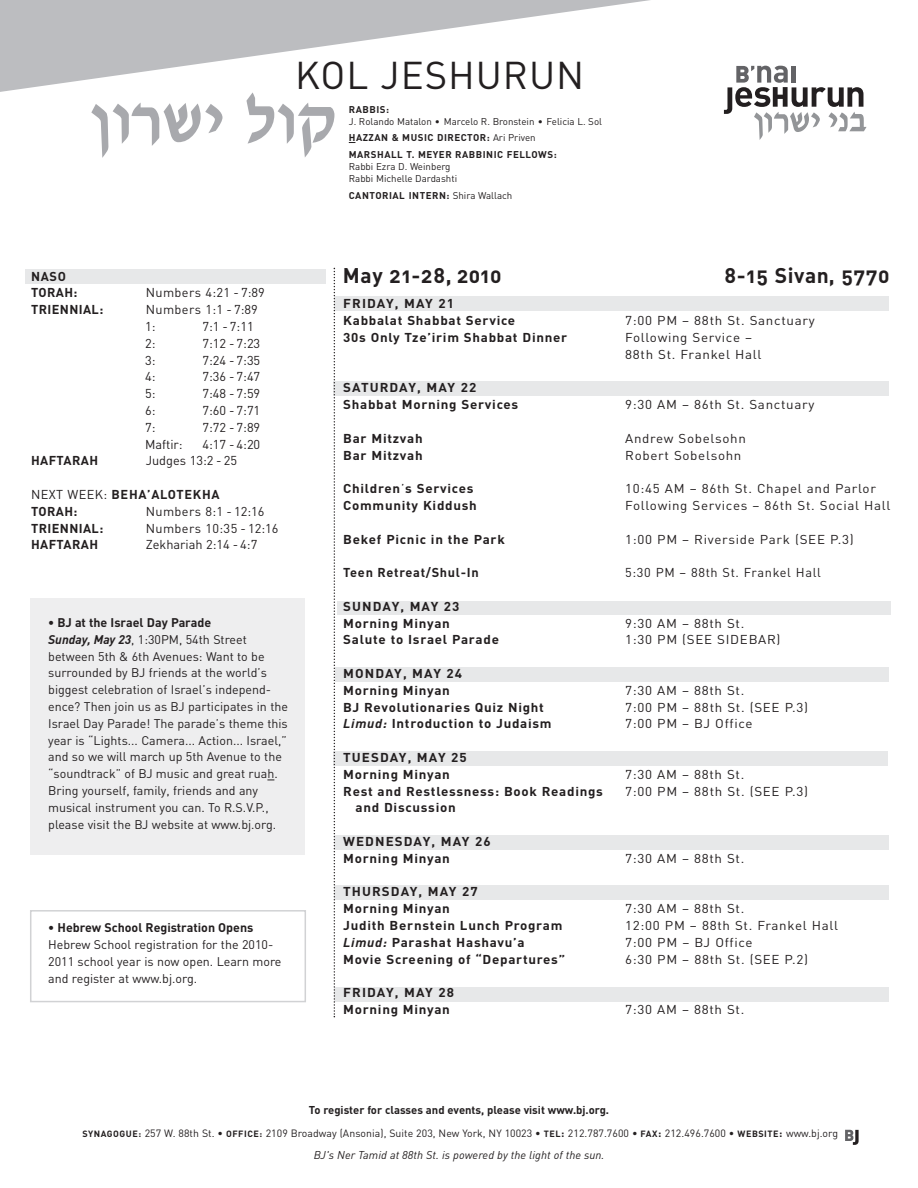
<style>
.page{position:relative;width:918px;height:1188px;background:#fff}
.page>*{position:absolute;margin:0;border:0;box-sizing:border-box;transform-origin:0 0}
.t1{font:69px "David D Bold";letter-spacing:.01em;color:#a8a9ad}
.t2{font:38.25px "DIN";letter-spacing:.025em;color:#231f20}
.t3{font:21px "DIN Bold Alternate";letter-spacing:.03em;color:#231f20}
.t4{font:700 12.75px/16.8px "DIN";letter-spacing:.055em;color:#231f20;scale:1.05 1}
.t5{font:12.75px/16.8px "DIN";letter-spacing:.05em;color:#231f20;scale:1.05 1}
.t6{font:12.75px "DIN";letter-spacing:.05em;color:#231f20}
.t7{font:12.75px/16.8px "DIN";letter-spacing:.03em;color:#231f20}
.t8{font:700 12.75px/16.8px "DIN";letter-spacing:.055em;color:#231f20}
.t9{font:12.75px "DIN";color:#231f20}
.t10{font:700 12.75px/16.8px "DIN";letter-spacing:.035em;color:#231f20}
.t11{font:700 12.75px "DIN";letter-spacing:.03em;color:#231f20}
.t12{font:12.45px/16.8px "DIN";color:#231f20}
.t13{font:700 12.45px "DIN";color:#231f20}
.t14{font:700 11.25px "DIN";color:#231f20}
.t15{font:italic 11.25px "DIN";letter-spacing:.005em;color:#231f20}
.t16{font:10.5px "DIN";letter-spacing:.005em;color:#231f20}
.t17{font:9.75px/16.5px "DIN";color:#231f20}
.t18{font:700 9.75px "DIN";letter-spacing:.055em;color:#231f20}
.s1{font-weight:700}
.s2{font-weight:400}
.s3{font-weight:700;font-style:italic}
.s4{font-style:italic}
.s5{font-weight:700;font-size:9px}
</style>
<div class="page">
<div style="left:30px;top:598px;width:274px;height:257px;background:#eeeeef"></div>
<div style="left:25px;top:269px;width:301px;height:15px;background:#e7e8e9"></div>
<div style="left:334px;top:297px;width:555px;height:14px;background:#e7e8e9"></div>
<div style="left:333px;top:752px;width:555px;height:14px;background:#e7e8e9"></div>
<div style="left:334px;top:836px;width:555px;height:14px;background:#e7e8e9"></div>
<div style="left:334px;top:885px;width:555px;height:14px;background:#e7e8e9"></div>
<div style="left:333px;top:381px;width:556px;height:14px;background:#e7e8e9"></div>
<div style="left:335px;top:668px;width:554px;height:14px;background:#e7e8e9"></div>
<div style="left:338px;top:601px;width:553px;height:14px;background:#e7e8e9"></div>
<div style="left:334px;top:987px;width:555px;height:14px;background:#e7e8e9"></div>
<svg style="left:0;top:0;width:650px;height:92px"></svg>
<svg style="left:724px;top:66px;width:143px;height:74px"></svg>
<svg style="left:845px;top:1130px;width:14px;height:15px"></svg>
<svg style="left:334px;top:268px;width:1px;height:749px"></svg>
<div style="left:30px;top:910px;width:276px;height:92px;border:2px solid #d1d2d4"></div>
<h2 class="t2" style="left:295px;top:54px;width:291px">KOL JESHURUN</h2>
<h1 class="t1" style="left:89px;top:86px;width:248px">IURAH KUE</h1>
<p class="t18" style="left:349px;top:104px;width:42px">RABBIS:</p>
<p class="t17" style="left:349px;top:113px;width:255px">J. Rolando Matalon • Marcelo R. Bronstein • Felicia L. Sol<br><span class="s1">HAZZAN &amp; MUSIC DIRECTOR:</span> Ari Priven<br><span class="s1">MARSHALL T. MEYER RABBINIC FELLOWS:</span></p>
<p class="t17" style="left:349px;top:160px;width:110px;line-height:12.6px">Rabbi Ezra D. Weinberg<br>Rabbi Michelle Dardashti</p>
<p class="t18" style="left:349px;top:190px;width:165px">CANTORIAL INTERN: <span class="s2">Shira Wallach</span></p>
<p class="t10" style="left:31px;top:268px;width:48px">NASO<br>TORAH:</p>
<p class="t7" style="left:146px;top:285px;width:121px">Numbers 4:21 - 7:89</p>
<p class="t11" style="left:31px;top:302px;width:74px">TRIENNIAL:</p>
<p class="t7" style="left:145px;top:301px;width:114px">Numbers 1:1 - 7:89<br>1:</p>
<p class="t6" style="left:202px;top:319px;width:53px">7:1 - 7:11</p>
<p class="t6" style="left:145px;top:336px;width:12px">2:</p>
<p class="t6" style="left:202px;top:336px;width:59px">7:12 - 7:23</p>
<p class="t6" style="left:145px;top:353px;width:12px">3:</p>
<p class="t6" style="left:202px;top:353px;width:59px">7:24 - 7:35</p>
<p class="t6" style="left:145px;top:370px;width:12px">4:</p>
<p class="t6" style="left:202px;top:370px;width:59px">7:36 - 7:47</p>
<p class="t6" style="left:145px;top:386px;width:12px">5:</p>
<p class="t6" style="left:202px;top:386px;width:59px">7:48 - 7:59</p>
<p class="t6" style="left:145px;top:403px;width:12px">6:</p>
<p class="t6" style="left:202px;top:403px;width:59px">7:60 - 7:71</p>
<p class="t6" style="left:145px;top:420px;width:12px">7:</p>
<p class="t6" style="left:202px;top:420px;width:59px">7:72 - 7:89</p>
<p class="t6" style="left:145px;top:437px;width:39px">Maftir:</p>
<p class="t6" style="left:202px;top:437px;width:59px">4:17 - 4:20</p>
<p class="t10" style="left:31px;top:453px;width:69px">HAFTARAH</p>
<p class="t9" style="left:146px;top:454px;width:93px">Judges 13:2 - 25</p>
<p class="t8" style="left:31px;top:486px;width:190px"><span class="s2">NEXT WEEK:</span> BEHA’ALOTEKHA<br>TORAH:</p>
<p class="t7" style="left:146px;top:503px;width:120px">Numbers 8:1 - 12:16</p>
<p class="t11" style="left:31px;top:521px;width:74px">TRIENNIAL:</p>
<p class="t7" style="left:146px;top:520px;width:134px">Numbers 10:35 - 12:16</p>
<p class="t10" style="left:31px;top:537px;width:69px">HAFTARAH</p>
<p class="t9" style="left:146px;top:538px;width:113px">Zekhariah 2:14 - 4:7</p>
<p class="t12" style="left:48px;top:614px;width:241px"><span class="s1">• BJ at the Israel Day Parade<br></span><span class="s3">Sunday, May 23</span>, 1:30PM, 54th Street between 5th &amp; 6th Avenues: Want to be surrounded by BJ friends at the world’s biggest celebration of Israel’s independ&shy;ence? Then join us as BJ participates in the Israel Day Parade! The parade’s theme this year is “Lights... Camera... Action... Israel,” and so we will march up 5th Avenue to the “soundtrack” of BJ music and great ruah.<br>Bring yourself, family, friends and any musical instrument you can. To R.S.V.P., please visit the BJ website at www.bj.org.</p>
<p class="t13" style="left:48px;top:921px;width:207px">• Hebrew School Registration Opens</p>
<p class="t12" style="left:48px;top:936px;width:235px">Hebrew School registration for the 2010-<br>2011 school year is now open. Learn more and register at www.bj.org.</p>
<h3 class="t3" style="left:343px;top:264px;width:160px">May 21-28, 2010</h3>
<h3 class="t3" style="left:725px;top:264px;width:167px">8-15 Sivan, 5770</h3>
<p class="t4" style="left:343px;top:296px;width:165px">FRIDAY, MAY 21<br>Kabbalat Shabbat Service</p>
<p class="t5" style="left:625px;top:312px;width:182px">7:00 PM – 88th St. Sanctuary</p>
<p class="t4" style="left:343px;top:329px;width:215px">30s Only Tze’irim Shabbat Dinner</p>
<p class="t5" style="left:625px;top:329px;width:131px">Following Service –<br>88th St. Frankel Hall</p>
<p class="t4" style="left:343px;top:380px;width:168px">SATURDAY, MAY 22<br>Shabbat Morning Services</p>
<p class="t5" style="left:625px;top:396px;width:182px">9:30 AM – 86th St. Sanctuary</p>
<p class="t4" style="left:343px;top:430px;width:77px">Bar Mitzvah</p>
<p class="t5" style="left:625px;top:430px;width:117px">Andrew Sobelsohn</p>
<p class="t4" style="left:343px;top:447px;width:77px">Bar Mitzvah</p>
<p class="t5" style="left:625px;top:447px;width:112px">Robert Sobelsohn</p>
<p class="t4" style="left:343px;top:480px;width:126px">Children<span class="s2">’</span>s Services</p>
<p class="t5" style="left:625px;top:480px;width:240px">10:45 AM – 86th St. Chapel and Parlor</p>
<p class="t4" style="left:343px;top:497px;width:129px">Community Kiddush</p>
<p class="t5" style="left:625px;top:497px;width:254px">Following Services – 86th St. Social Hall</p>
<p class="t4" style="left:343px;top:531px;width:155px">Bekef Picnic in the Park</p>
<p class="t5" style="left:625px;top:531px;width:219px">1:00 PM – Riverside Park (SEE P.3)</p>
<p class="t8" style="left:343px;top:564px;width:137px">Teen Retreat/Shul-In</p>
<p class="t6" style="left:625px;top:565px;width:197px">5:30 PM – 88th St. Frankel Hall</p>
<p class="t4" style="left:343px;top:598px;width:112px">SUNDAY, MAY 23<br>Morning Minyan</p>
<p class="t5" style="left:625px;top:615px;width:115px">9:30 AM – 88th St.</p>
<p class="t4" style="left:343px;top:632px;width:150px">Salute to Israel Parade</p>
<p class="t5" style="left:625px;top:632px;width:149px">1:30 PM (SEE SIDEBAR)</p>
<p class="t4" style="left:343px;top:665px;width:115px">MONDAY, MAY 24<br>Morning Minyan</p>
<p class="t5" style="left:625px;top:682px;width:115px">7:30 AM – 88th St.</p>
<p class="t4" style="left:343px;top:699px;width:193px">BJ Revolutionaries Quiz Night</p>
<p class="t5" style="left:625px;top:699px;width:176px">7:00 PM – 88th St. (SEE P.3)</p>
<p class="t4" style="left:343px;top:716px;width:200px"><span class="s4">Limud:</span> Introduction to Judaism</p>
<p class="t5" style="left:625px;top:716px;width:123px">7:00 PM – BJ Office</p>
<p class="t4" style="left:343px;top:749px;width:119px">TUESDAY, MAY 25<br>Morning Minyan</p>
<p class="t5" style="left:625px;top:766px;width:115px">7:30 AM – 88th St.</p>
<p class="t4" style="left:343px;top:783px;width:249px">Rest and Restlessness: Book Readings</p>
<p class="t5" style="left:625px;top:783px;width:176px">7:00 PM – 88th St. (SEE P.3)</p>
<p class="t4" style="left:356px;top:800px;width:97px">and Discussion</p>
<p class="t4" style="left:343px;top:833px;width:142px">WEDNESDAY, MAY 26<br>Morning Minyan</p>
<p class="t5" style="left:625px;top:850px;width:115px">7:30 AM – 88th St.</p>
<p class="t4" style="left:343px;top:884px;width:130px">THURSDAY, MAY 27<br>Morning Minyan</p>
<p class="t5" style="left:625px;top:900px;width:115px">7:30 AM – 88th St.</p>
<p class="t4" style="left:343px;top:917px;width:210px">Judith Bernstein Lunch Program</p>
<p class="t5" style="left:625px;top:917px;width:204px">12:00 PM – 88th St. Frankel Hall</p>
<p class="t4" style="left:343px;top:934px;width:174px"><span class="s4">Limud:</span> Parashat Hashavu’a</p>
<p class="t5" style="left:625px;top:934px;width:123px">7:00 PM – BJ Office</p>
<p class="t4" style="left:343px;top:951px;width:213px">Movie Screening of “Departures”</p>
<p class="t5" style="left:625px;top:951px;width:176px">6:30 PM – 88th St. (SEE P.2)</p>
<p class="t4" style="left:343px;top:984px;width:107px">FRIDAY, MAY 28<br>Morning Minyan</p>
<p class="t5" style="left:625px;top:1001px;width:115px">7:30 AM – 88th St.</p>
<p class="t14" style="left:309px;top:1103px;width:302px">To register for classes and events, please visit www.bj.org.</p>
<p class="t16" style="left:82px;top:1127px;width:757px"><span class="s5">SYNAGOGUE:</span> 257 W. 88th St. • <span class="s5">OFFICE:</span> 2109 Broadway (Ansonia), Suite 203, New York, NY 10023 • <span class="s5">TEL</span><span class="s1">:</span> 212.787.7600 • <span class="s5">FAX</span><span class="s1">:</span> 212.496.7600 • <span class="s5">WEBSITE</span><span class="s1">:</span> www.bj.org</p>
<p class="t15" style="left:314px;top:1148px;width:292px">BJ's Ner Tamid at 88th St. is powered by the light of the sun.</p>
</div>
